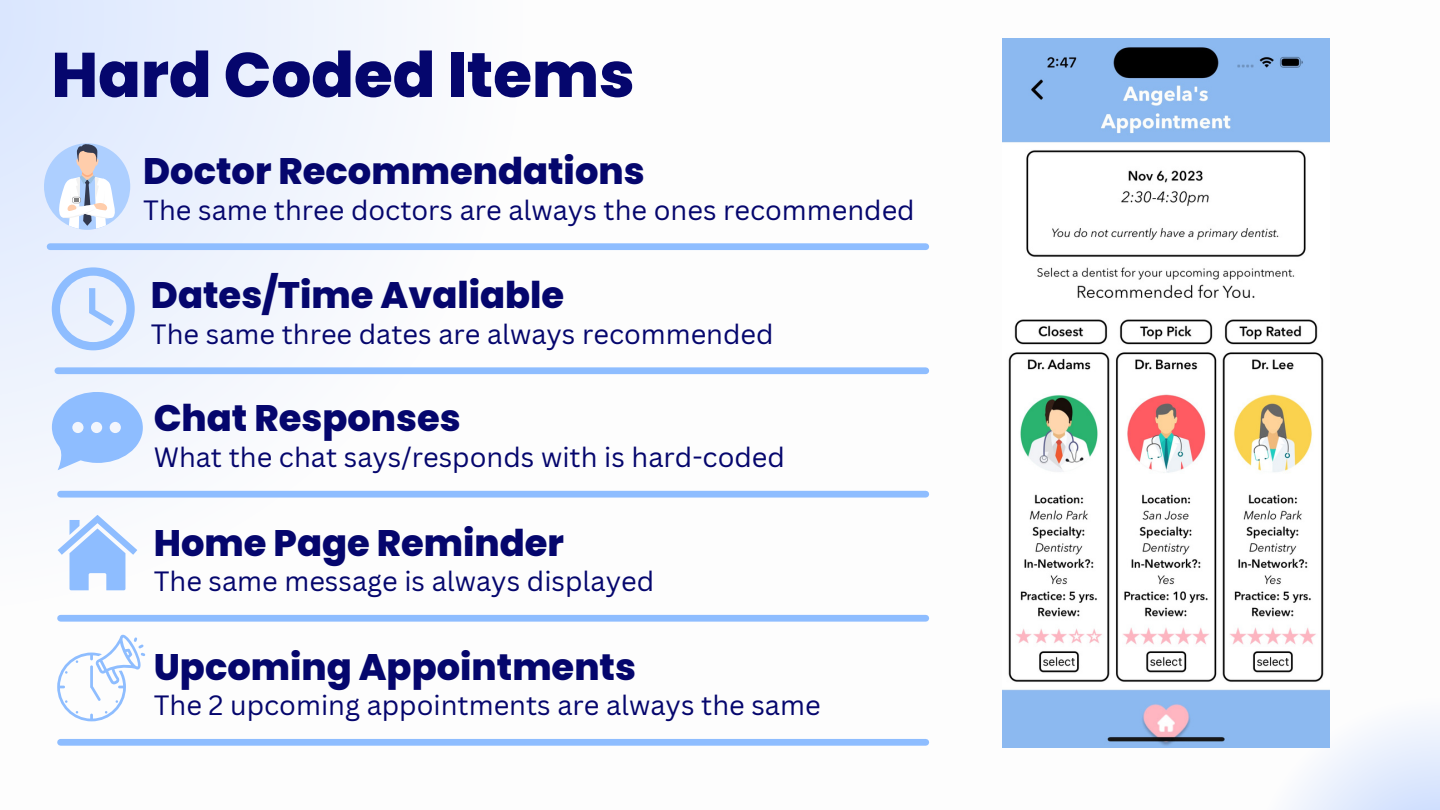
<style>
.page{position:relative;width:1440px;height:810px;background:#fff}
.page>*{position:absolute;margin:0;border:0;box-sizing:border-box;transform-origin:0 0}
.t1{font:800 62.8px "Poppins";color:#05066d}
.t2{font:800 36.8px "Poppins";color:#05066d}
.t3{font:27.2px "Canva Sans";color:#05066d}
</style>
<div class="page">
<svg style="left:0;top:0;width:575px;height:655px"></svg>
<div style="left:50px;top:243px;width:876px;height:7px;background:#8ebdff"></div>
<svg style="left:1289px;top:718px;width:151px;height:92px"></svg>
<svg style="left:44px;top:143px;width:86px;height:87px"></svg>
<div style="left:58px;top:367px;width:868px;height:7px;background:#8ebdff"></div>
<div style="left:61px;top:491px;width:865px;height:7px;background:#8ebdff"></div>
<div style="left:61px;top:615px;width:865px;height:7px;background:#8ebdff"></div>
<div style="left:61px;top:739px;width:865px;height:7px;background:#8ebdff"></div>
<svg style="left:52px;top:267px;width:83px;height:83px;background:#cde0fd"></svg>
<svg style="left:52px;top:391px;width:91px;height:79px"></svg>
<svg style="left:58px;top:515px;width:79px;height:75px"></svg>
<svg style="left:57px;top:635px;width:88px;height:86px"></svg>
<img style="left:1003px;top:38px;width:327px;height:710px">
<p class="t1" style="left:51px;top:31px;width:585px">Hard Coded Items</p>
<p class="t2" style="left:143px;top:145px;width:503px">Doctor Recommendations</p>
<p class="t3" style="left:143px;top:191px;width:773px">The same three doctors are always the ones recommended</p>
<p class="t2" style="left:151px;top:269px;width:415px">Dates/Time Avaliable</p>
<p class="t3" style="left:151px;top:315px;width:624px">The same three dates are always recommended</p>
<p class="t2" style="left:154px;top:393px;width:309px">Chat Responses</p>
<p class="t3" style="left:154px;top:438px;width:633px">What the chat says/responds with is hard-coded</p>
<p class="t2" style="left:154px;top:517px;width:412px">Home Page Reminder</p>
<p class="t3" style="left:154px;top:562px;width:502px">The same message is always displayed</p>
<p class="t2" style="left:154px;top:641px;width:484px">Upcoming Appointments</p>
<p class="t3" style="left:154px;top:686px;width:668px">The 2 upcoming appointments are always the same</p>
</div>
